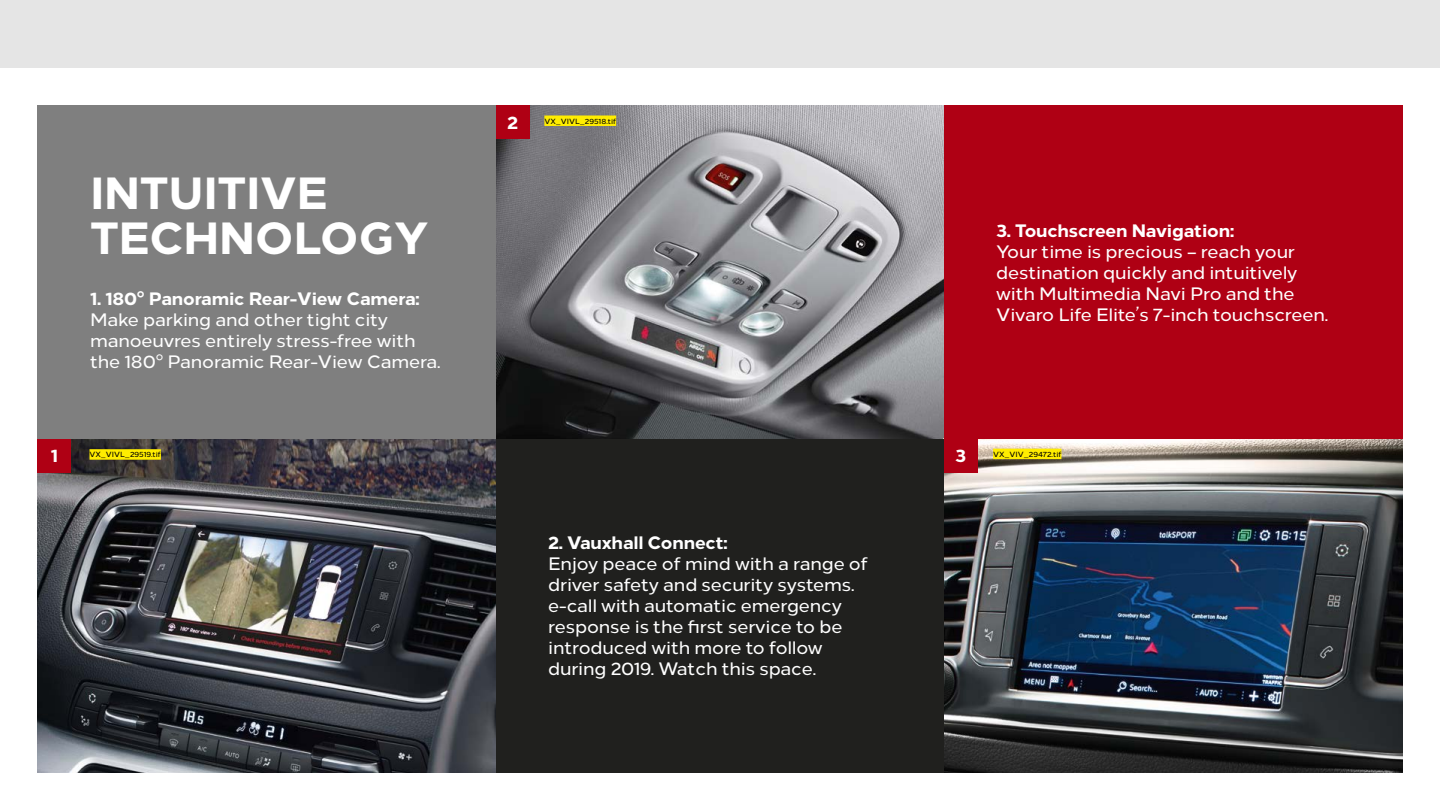
<style>
.page{position:relative;width:1440px;height:810px;background:#fff}
.page>*{position:absolute;margin:0;border:0;box-sizing:border-box;transform-origin:0 0}
.t1{font:800 45px/45px "Vauxhall Neue";letter-spacing:-.01em;color:#fff}
.t2{font:18px/21px "Vauxhall Neue";letter-spacing:-.01em;color:#fff}
.t3{font:800 18px "Vauxhall Neue";letter-spacing:-.01em;color:#fff}
.t4{font:7.5px "Vauxhall Neue";color:#000}
</style>
<div class="page">
<img style="left:496px;top:105px;width:448px;height:334px">
<img style="left:38px;top:439px;width:458px;height:333px">
<img style="left:944px;top:439px;width:458px;height:333px">
<div style="left:496px;top:439px;width:448px;height:333px;background:#20201e"></div>
<div style="left:944px;top:105px;width:458px;height:334px;background:#af0014"></div>
<div style="left:38px;top:105px;width:458px;height:334px;background:#7f7f7f"></div>
<div style="left:38px;top:439px;width:33px;height:33px;background:#af0014"></div>
<div style="left:496px;top:105px;width:34px;height:34px;background:#af0014"></div>
<div style="left:944px;top:439px;width:33px;height:33px;background:#af0014"></div>
<div style="left:0;top:0;width:1440px;height:68px;background:#e5e5e5"></div>
<div style="left:993px;top:449px;width:68px;height:10px;background:#ffed00"></div>
<div style="left:89px;top:449px;width:72px;height:11px;background:#ffed00"></div>
<div style="left:544px;top:116px;width:72px;height:10px;background:#ffed00"></div>
<p class="t3" style="left:51px;top:441px;width:9px">1</p>
<h1 class="t1" style="left:90px;top:167px;width:341px">INTUITIVE<br>TECHNOLOGY</h1>
<p class="t3" style="left:90px;top:284px;width:331px">1. 180° Panoramic Rear-View Camera:</p>
<p class="t2" style="left:90px;top:308px;width:352px">Make parking and other tight city manoeuvres entirely stress-free with the 180° Panoramic Rear-View Camera.</p>
<p class="t3" style="left:507px;top:107px;width:12px">2</p>
<p class="t4" style="left:544px;top:115px;width:73px">VX_VIVL_29518.tif</p>
<p class="t3" style="left:996px;top:215px;width:239px">3. Touchscreen Navigation:</p>
<p class="t2" style="left:996px;top:239px;width:333px">Your time is precious – reach your destination quickly and intuitively with Multimedia Navi Pro and the Vivaro Life Elite’s 7-inch touchscreen.</p>
<p class="t3" style="left:955px;top:441px;width:13px">3</p>
<p class="t4" style="left:89px;top:449px;width:73px">VX_VIVL_29519.tif</p>
<p class="t4" style="left:993px;top:448px;width:70px">VX_VIV_29472.tif</p>
<p class="t3" style="left:548px;top:528px;width:181px">2. Vauxhall Connect:</p>
<p class="t2" style="left:548px;top:552px;width:321px">Enjoy peace of mind with a range of driver safety and security systems. e-call with automatic emergency response is the first service to be introduced with more to follow during 2019. Watch this space.</p>
</div>
